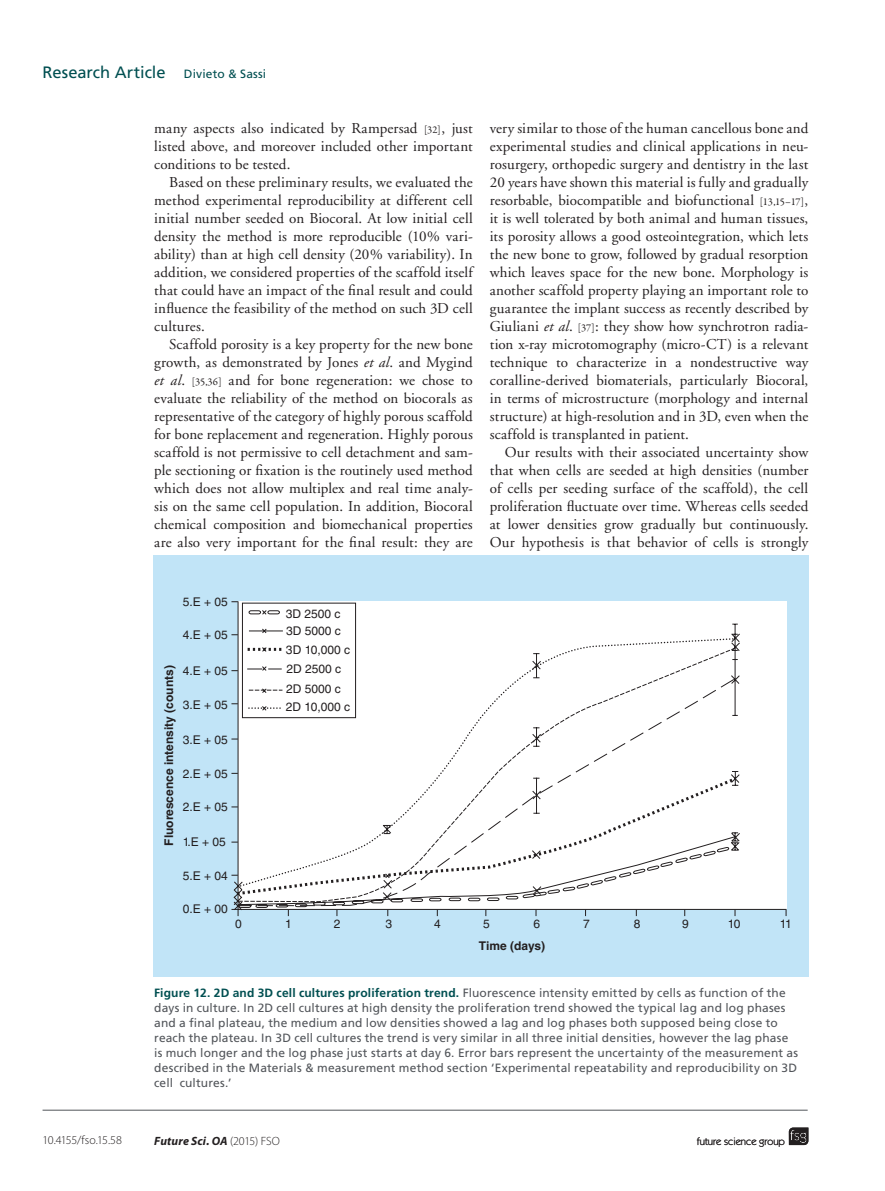
<style>
.page{position:relative;width:885px;height:1191px;background:#fff}
.page>*{position:absolute;margin:0;border:0;box-sizing:border-box;transform-origin:0 0}
.t1{font:16.5px "Frutiger";letter-spacing:-.005em;color:#004f51}
.t2{font:15px/18px "Adobe Garamond";letter-spacing:.005em;color:#231f20;text-align:justify}
.t3{font:12px/15px "Frutiger";letter-spacing:.01em;color:#52555a}
.t4{font:12px/19.5px "Helvetica LT Std";color:#231f20}
.t5{font:700 12px "Helvetica LT Std";color:#231f20}
.t6{font:italic 700 12px "Myriad Pro";letter-spacing:.01em;color:#231f20}
.t7{font:300 12px "Myriad Pro";letter-spacing:-.035em;color:#231f20}
.t8{font:10.5px "Itc Kabel";color:#231f20}
.s1{font-size:12px}
.s2{font-family:"Garamond Premr Pro";font-size:10.5px}
.s3{font-style:italic}
.s4{font-weight:700;color:#004f51}
.s5{font-weight:300;font-style:normal}
</style>
<div class="page">
<svg style="left:788px;top:1127px;width:20px;height:18px"></svg>
<hr style="left:43px;top:1109px;width:764px;height:1px;background:#52555a">
<div style="left:153px;top:556px;width:655px;height:421px;background:#c1e4f7"></div>
<svg style="left:231px;top:601px;width:555px;height:315px;background:#f6f7f8"></svg>
<p class="t1" style="left:43px;top:63px;width:225px">Research Article <span class="s1">Divieto &amp; Sassi</span></p>
<p class="t2" style="left:154px;top:119px;width:320px">many aspects also indicated by Rampersad <span class="s2">[32]</span>, just listed above, and moreover included other important conditions to be tested.</p>
<p class="t2" style="left:154px;top:173px;width:320px;text-indent:15px">Based on these preliminary results, we evaluated the method experimental reproducibility at different cell initial number seeded on Biocoral. At low initial cell density the method is more reproducible (10% vari&shy;ability) than at high cell density (20% variability). In addition, we considered properties of the scaffold itself that could have an impact of the final result and could influence the feasibility of the method on such 3D cell cultures.</p>
<p class="t2" style="left:154px;top:335px;width:320px;text-indent:15px">Scaffold porosity is a key property for the new bone growth, as demonstrated by Jones <span class="s3">et al</span>. and Mygind <span class="s3">et al</span>. <span class="s2">[35,36]</span> and for bone regeneration: we chose to evaluate the reliability of the method on biocorals as representative of the category of highly porous scaffold for bone replacement and regeneration. Highly porous scaffold is not permissive to cell detachment and sam&shy;ple sectioning or fixation is the routinely used method which does not allow multiplex and real time analy&shy;sis on the same cell population. In addition, Biocoral chemical composition and biomechanical properties are also very important for the final result: they are</p>
<p class="t2" style="left:490px;top:119px;width:320px">very similar to those of the human cancellous bone and experimental studies and clinical applications in neu&shy;rosurgery, orthopedic surgery and dentistry in the last 20 years have shown this material is fully and gradually resorbable, biocompatible and biofunctional <span class="s2">[13,15–17]</span>, it is well tolerated by both animal and human tissues, its porosity allows a good osteointegration, which lets the new bone to grow, followed by gradual resorption which leaves space for the new bone. Morphology is another scaffold property playing an important role to guarantee the implant success as recently described by Giuliani <span class="s3">et al</span>. <span class="s2">[37]</span>: they show how synchrotron radia&shy;tion x-ray microtomography (micro-CT) is a relevant technique to characterize in a nondestructive way coralline-derived biomaterials, particularly Biocoral, in terms of microstructure (morphology and internal structure) at high-resolution and in 3D, even when the scaffold is transplanted in patient.</p>
<p class="t2" style="left:490px;top:443px;width:320px;text-indent:15px">Our results with their associated uncertainty show that when cells are seeded at high densities (number of cells per seeding surface of the scaffold), the cell proliferation fluctuate over time. Whereas cells seeded at lower densities grow gradually but continuously.<br>Our hypothesis is that behavior of cells is strongly</p>
<p class="t4" style="left:183px;top:592px;width:47px">5.E + 05</p>
<p class="t4" style="left:183px;top:625px;width:47px">4.E + 05</p>
<p class="t4" style="left:183px;top:661px;width:47px">4.E + 05</p>
<p class="t4" style="left:183px;top:695px;width:47px">3.E + 05</p>
<p class="t4" style="left:183px;top:730px;width:47px">3.E + 05</p>
<p class="t4" style="left:183px;top:764px;width:47px">2.E + 05</p>
<p class="t4" style="left:183px;top:797px;width:47px">2.E + 05</p>
<p class="t4" style="left:183px;top:832px;width:45px">1.E + 05</p>
<p class="t4" style="left:183px;top:865px;width:47px">5.E + 04</p>
<p class="t4" style="left:183px;top:899px;width:47px">0.E + 00</p>
<p class="t5" style="left:161px;top:845px;width:182px;rotate:-90deg">Fluorescence intensity (counts)</p>
<p class="t4" style="left:286px;top:605px;width:57px;line-height:16.6px">3D 2500 c<br>3D 5000 c</p>
<p class="t4" style="left:286px;top:640px;width:66px">3D 10,000 c<br>2D 2500 c<br>2D 5000 c</p>
<p class="t4" style="left:286px;top:697px;width:66px">2D 10,000 c</p>
<p class="t4" style="left:235px;top:914px;width:8px">0</p>
<p class="t4" style="left:285px;top:914px;width:8px">1</p>
<p class="t4" style="left:334px;top:914px;width:8px">2</p>
<p class="t4" style="left:385px;top:914px;width:8px">3</p>
<p class="t4" style="left:434px;top:914px;width:8px">4</p>
<p class="t4" style="left:483px;top:914px;width:8px">5</p>
<p class="t4" style="left:533px;top:914px;width:8px">6</p>
<p class="t4" style="left:583px;top:914px;width:8px">7</p>
<p class="t4" style="left:633px;top:914px;width:8px">8</p>
<p class="t4" style="left:682px;top:914px;width:8px">9</p>
<p class="t4" style="left:727px;top:914px;width:14px">10</p>
<p class="t4" style="left:779px;top:914px;width:13px">11</p>
<p class="t5" style="left:479px;top:938px;width:68px">Time (days)</p>
<p class="t3" style="left:154px;top:985px;width:645px"><span class="s4">Figure 12. 2D and 3D cell cultures proliferation trend.</span> Fluorescence intensity emitted by cells as function of the days in culture. In 2D cell cultures at high density the proliferation trend showed the typical lag and log phases and a final plateau, the medium and low densities showed a lag and log phases both supposed being close to reach the plateau. In 3D cell cultures the trend is very similar in all three initial densities, however the lag phase is much longer and the log phase just starts at day 6. Error bars represent the uncertainty of the measurement as described in the Materials &amp; measurement method section ‘Experimental repeatability and reproducibility on 3D cell cultures.’</p>
<p class="t7" style="left:43px;top:1133px;width:81px">10.4155/fso.15.58</p>
<p class="t6" style="left:154px;top:1132px;width:127px">Future Sci. OA <span class="s5">(2015) FSO</span></p>
<p class="t8" style="left:696px;top:1135px;width:90px">future science group</p>
</div>
